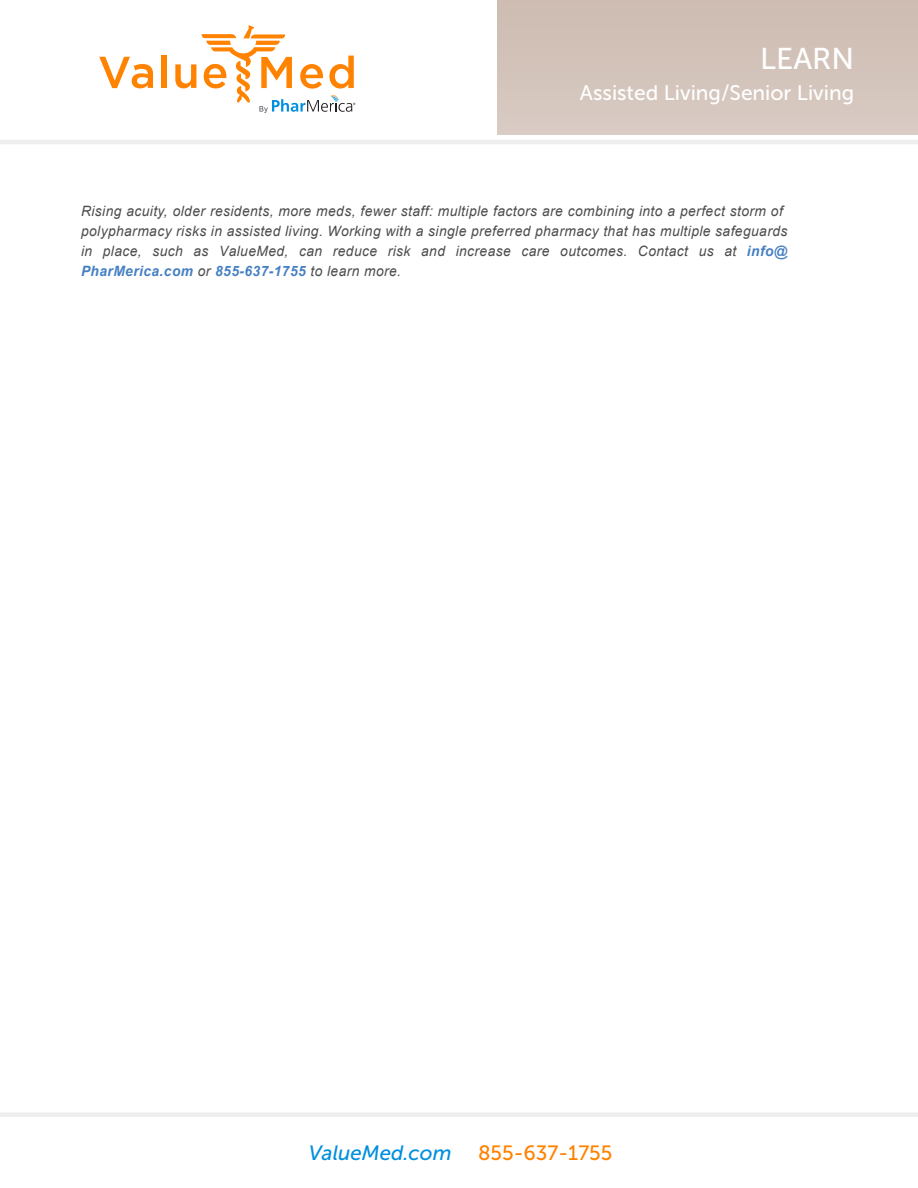
<style>
.page{position:relative;width:918px;height:1188px;background:#fff}
.page>*{position:absolute;margin:0;border:0;box-sizing:border-box;transform-origin:0 0}
.t1{font:30px "Museo Sans 500";color:#fff}
.t2{font:21px "Museo Sans 500";color:#fff}
.t3{font:italic 20.7px "Museo Sans 500";color:#008fde}
.t4{font:20.7px "Museo Sans 500";color:#ff8200}
.Normal_Paragraph{font:italic 14.25px/20.2px "Arial";letter-spacing:.03em;color:#4b4c4d}
.s1{font-weight:700;color:#4680c2}
</style>
<div class="page">
<div style="left:497px;top:0;width:421px;height:135px;background:#d2c3b9"></div>
<svg style="left:99px;top:57px;width:54px;height:31px"></svg>
<div style="left:161px;top:55px;width:6px;height:33px;background:#ff8200"></div>
<svg style="left:175px;top:64px;width:21px;height:24px"></svg>
<svg style="left:202px;top:25px;width:153px;height:88px"></svg>
<hr style="left:0;top:140px;width:918px;height:4px;background:#eeeeef">
<div style="left:0;top:1112px;width:918px;height:5px;background:#eeeeef"></div>
<h1 class="t1" style="left:760px;top:42px;width:95px">LEARN</h1>
<h2 class="t2" style="left:580px;top:81px;width:276px">Assisted Living/Senior Living</h2>
<p class="Normal_Paragraph" style="left:81px;top:201px;width:708px">Rising acuity, older residents, more meds, fewer staff: multiple factors are combining into a perfect storm of polypharmacy risks in assisted living. Working with a single preferred pharmacy that has multiple safeguards in place, such as ValueMed, can reduce risk and increase care outcomes. Contact us at <span class="s1">info</span><span class="s1">@ PharMerica.com</span> or <span class="s1">855-637-1755</span> to learn more.</p>
<h3 class="t3" style="left:309px;top:1141px;width:144px">ValueMed.com</h3>
<h3 class="t4" style="left:478px;top:1141px;width:136px">855-637-1755</h3>
</div>
